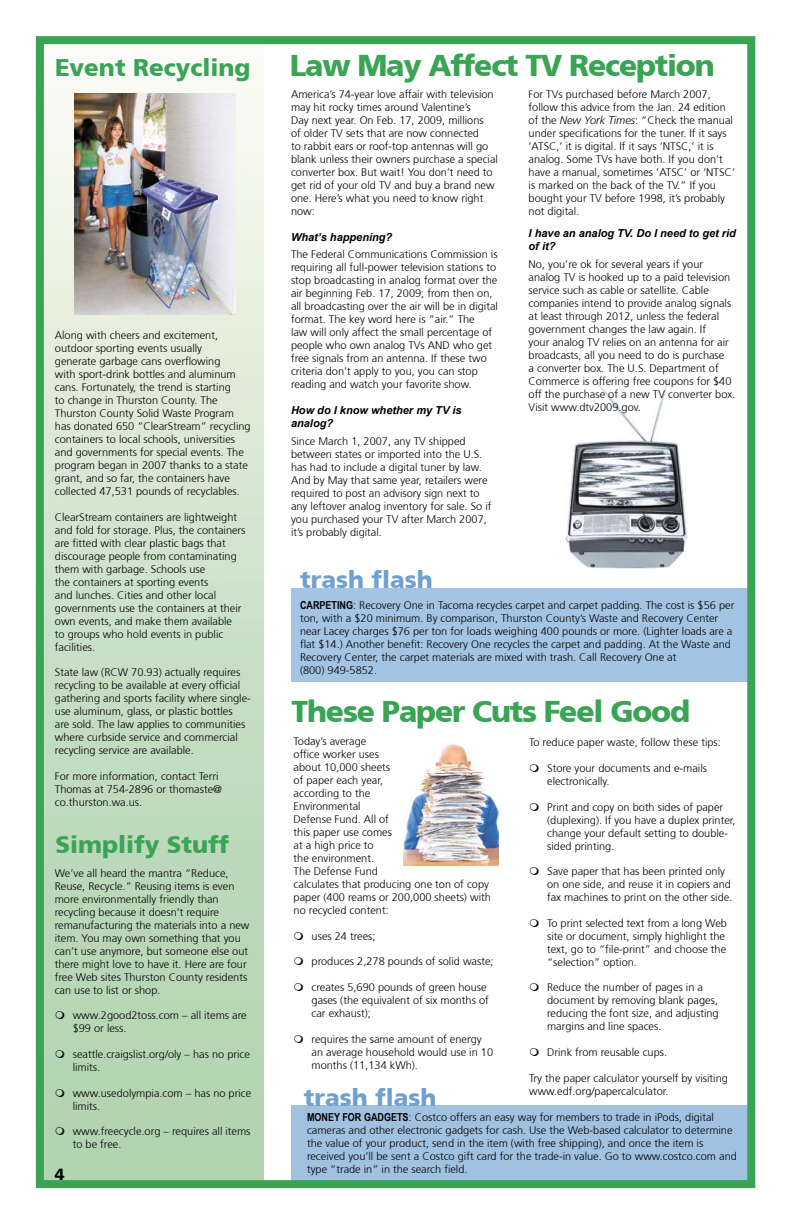
<style>
.page{position:relative;width:792px;height:1224px;background:#fff}
.page>*{position:absolute;margin:0;border:0;box-sizing:border-box;transform-origin:0 0}
.t1{font:900 30px "Frutiger";letter-spacing:-.04em;color:#39a454}
.t2{font:900 24px "Frutiger";color:#39a454}
.t3{font:900 24px "Frutiger";color:#70a0ce}
.t4{font:900 16px "Frutiger";color:#000}
.t5{font:300 11px/13px "Frutiger 45";color:#000}
.t6{font:italic 700 11px/13px "Arial";color:#000}
.s1{font-family:"Frutiger LT";font-style:italic}
.s2{font-family:"Arial Narrow";font-weight:700}
</style>
<div class="page">
<img style="left:565px;top:376px;width:123px;height:193px">
<img style="left:45px;top:93px;width:218px;height:1086px">
<div style="left:291px;top:1105px;width:459px;height:77px;background:#a1c1e0"></div>
<div style="left:291px;top:588px;width:460px;height:93px;background:#a4c4e4"></div>
<img style="left:74px;top:94px;width:161px;height:221px">
<img style="left:404px;top:744px;width:94px;height:121px">
<div style="left:36px;top:36px;width:719px;height:1152px;border:8px solid #39a454"></div>
<svg style="left:56px;top:1011px;width:8px;height:8px"></svg>
<svg style="left:56px;top:1050px;width:8px;height:8px"></svg>
<svg style="left:56px;top:1089px;width:8px;height:8px"></svg>
<svg style="left:56px;top:1127px;width:8px;height:8px"></svg>
<h2 class="t2" style="left:55px;top:53px;width:197px">Event Recycling</h2>
<p class="t5" style="left:55px;top:329px;width:197px">Along with cheers and excitement, outdoor sporting events usually<br>generate garbage cans overflowing<br>with sport-drink bottles and aluminum cans. Fortunately, the trend is starting<br>to change in Thurston County. The Thurston County Solid Waste Program has donated 650 “ClearStream” recycling containers to local schools, universities and governments for special events. The program began in 2007 thanks to a state grant, and so far, the containers have collected 47,531 pounds of recyclables.</p>
<p class="t5" style="left:55px;top:510px;width:192px">ClearStream containers are lightweight and fold for storage. Plus, the containers are fitted with clear plastic bags that discourage people from contaminating them with garbage. Schools use<br>the containers at sporting events<br>and lunches. Cities and other local governments use the containers at their own events, and make them available<br>to groups who hold events in public facilities.</p>
<p class="t5" style="left:55px;top:666px;width:197px">State law (RCW 70.93) actually requires recycling to be available at every official gathering and sports facility where single&shy;use aluminum, glass, or plastic bottles<br>are sold. The law applies to communities where curbside service and commercial recycling service are available.</p>
<p class="t5" style="left:55px;top:770px;width:169px">For more information, contact Terri<br>Thomas at 754-2896 or thomaste@ co.thurston.wa.us.</p>
<h2 class="t2" style="left:55px;top:830px;width:175px">Simplify Stuff</h2>
<p class="t5" style="left:55px;top:867px;width:196px">We’ve all heard the mantra “Reduce, Reuse, Recycle.” Reusing items is even more environmentally friendly than recycling because it doesn’t require remanufacturing the materials into a new item. You may own something that you can’t use anymore, but someone else out there might love to have it. Here are four free Web sites Thurston County residents can use to list or shop.</p>
<p class="t5" style="left:73px;top:1009px;width:176px">www.2good2toss.com – all items are $99 or less.</p>
<p class="t5" style="left:73px;top:1048px;width:179px">seattle.craigslist.org/oly – has no price limits.</p>
<p class="t5" style="left:73px;top:1086px;width:180px">www.usedolympia.com – has no price limits.</p>
<p class="t5" style="left:73px;top:1125px;width:179px">www.freecycle.org – requires all items to be free.</p>
<h3 class="t4" style="left:55px;top:1165px;width:11px">4</h3>
<h1 class="t1" style="left:290px;top:47px;width:427px">Law May Affect TV Reception</h1>
<p class="t5" style="left:291px;top:88px;width:209px">America’s 74-year love affair with television may hit rocky times around Valentine’s<br>Day next year. On Feb. 17, 2009, millions<br>of older TV sets that are now connected<br>to rabbit ears or roof-top antennas will go blank unless their owners purchase a special converter box. But wait! You don’t need to get rid of your old TV and buy a brand new one. Here’s what you need to know right now:</p>
<p class="t6" style="left:291px;top:231px;width:103px">What’s happening?</p>
<p class="t5" style="left:291px;top:248px;width:208px">The Federal Communications Commission is requiring all full-power television stations to stop broadcasting in analog format over the air beginning Feb. 17, 2009; from then on, all broadcasting over the air will be in digital format. The key word here is “air.” The<br>law will only affect the small percentage of people who own analog TVs AND who get free signals from an antenna. If these two criteria don’t apply to you, you can stop reading and watch your favorite show.</p>
<p class="t6" style="left:291px;top:404px;width:172px">How do I know whether my TV is analog?</p>
<p class="t5" style="left:291px;top:434px;width:202px">Since March 1, 2007, any TV shipped between states or imported into the U.S. has had to include a digital tuner by law.<br>And by May that same year, retailers were required to post an advisory sign next to any leftover analog inventory for sale. So if you purchased your TV after March 2007, it’s probably digital.</p>
<p class="t5" style="left:529px;top:88px;width:208px">For TVs purchased before March 2007, follow this advice from the Jan. 24 edition of the <span class="s1">New York Times</span>: “Check the manual under specifications for the tuner. If it says ‘ATSC,’ it is digital. If it says ‘NTSC,’ it is analog. Some TVs have both. If you don’t have a manual, sometimes ‘ATSC’ or ‘NTSC’ is marked on the back of the TV.” If you bought your TV before 1998, it’s probably not digital.</p>
<p class="t6" style="left:529px;top:227px;width:209px">I have an analog TV. Do I need to get rid of it?</p>
<p class="t5" style="left:529px;top:258px;width:208px">No, you’re ok for several years if your analog TV is hooked up to a paid television service such as cable or satellite. Cable companies intend to provide analog signals at least through 2012, unless the federal government changes the law again. If<br>your analog TV relies on an antenna for air broadcasts, all you need to do is purchase<br>a converter box. The U.S. Department of Commerce is offering free coupons for $40 off the purchase of a new TV converter box.<br>Visit www.dtv2009.gov.</p>
<h2 class="t3" style="left:300px;top:565px;width:134px">trash flash</h2>
<p class="t5" style="left:300px;top:599px;width:436px"><span class="s2">CARPETING</span>: Recovery One in Tacoma recycles carpet and carpet padding. The cost is $56 per ton, with a $20 minimum. By comparison, Thurston County’s Waste and Recovery Center near Lacey charges $76 per ton for loads weighing 400 pounds or more. (Lighter loads are a flat $14.) Another benefit: Recovery One recycles the carpet and padding. At the Waste and Recovery Center, the carpet materials are mixed with trash. Call Recovery One at<br>(800) 949-5852.</p>
<h1 class="t1" style="left:292px;top:694px;width:400px">These Paper Cuts Feel Good</h1>
<p class="t5" style="left:294px;top:735px;width:199px">Today’s average<br>office worker uses<br>about 10,000 sheets<br>of paper each year,<br>according to the<br>Environmental<br>Defense Fund. All of<br>this paper use comes<br>at a high price to<br>the environment.<br>The Defense Fund<br>calculates that producing one ton of copy paper (400 reams or 200,000 sheets) with no recycled content:</p>
<p class="t5" style="left:312px;top:930px;width:65px">uses 24 trees;</p>
<p class="t5" style="left:312px;top:955px;width:183px">produces 2,278 pounds of solid waste;</p>
<p class="t5" style="left:312px;top:981px;width:179px">creates 5,690 pounds of green house gases (the equivalent of six months of car exhaust);</p>
<p class="t5" style="left:312px;top:1032px;width:183px">requires the same amount of energy an average household would use in 10 months (11,134 kWh).</p>
<p class="t5" style="left:529px;top:736px;width:193px">To reduce paper waste, follow these tips:</p>
<p class="t5" style="left:547px;top:762px;width:161px">Store your documents and e-mails electronically.</p>
<p class="t5" style="left:547px;top:801px;width:190px">Print and copy on both sides of paper (duplexing). If you have a duplex printer, change your default setting to double&shy;sided printing.</p>
<p class="t5" style="left:547px;top:865px;width:187px">Save paper that has been printed only on one side, and reuse it in copiers and fax machines to print on the other side.</p>
<p class="t5" style="left:547px;top:917px;width:181px">To print selected text from a long Web site or document, simply highlight the text, go to “file-print” and choose the “selection” option.</p>
<p class="t5" style="left:547px;top:981px;width:173px">Reduce the number of pages in a document by removing blank pages, reducing the font size, and adjusting margins and line spaces.</p>
<p class="t5" style="left:547px;top:1046px;width:122px">Drink from reusable cups.</p>
<p class="t5" style="left:529px;top:1072px;width:200px">Try the paper calculator yourself by visiting www.edf.org/papercalculator.</p>
<h2 class="t3" style="left:304px;top:1083px;width:134px">trash flash</h2>
<p class="t5" style="left:307px;top:1111px;width:431px"><span class="s2">MONEY FOR GADGETS</span>: Costco offers an easy way for members to trade in iPods, digital cameras and other electronic gadgets for cash. Use the Web-based calculator to determine the value of your product, send in the item (with free shipping), and once the item is received you’ll be sent a Costco gift card for the trade-in value. Go to www.costco.com and type “trade in” in the search field.</p>
</div>
